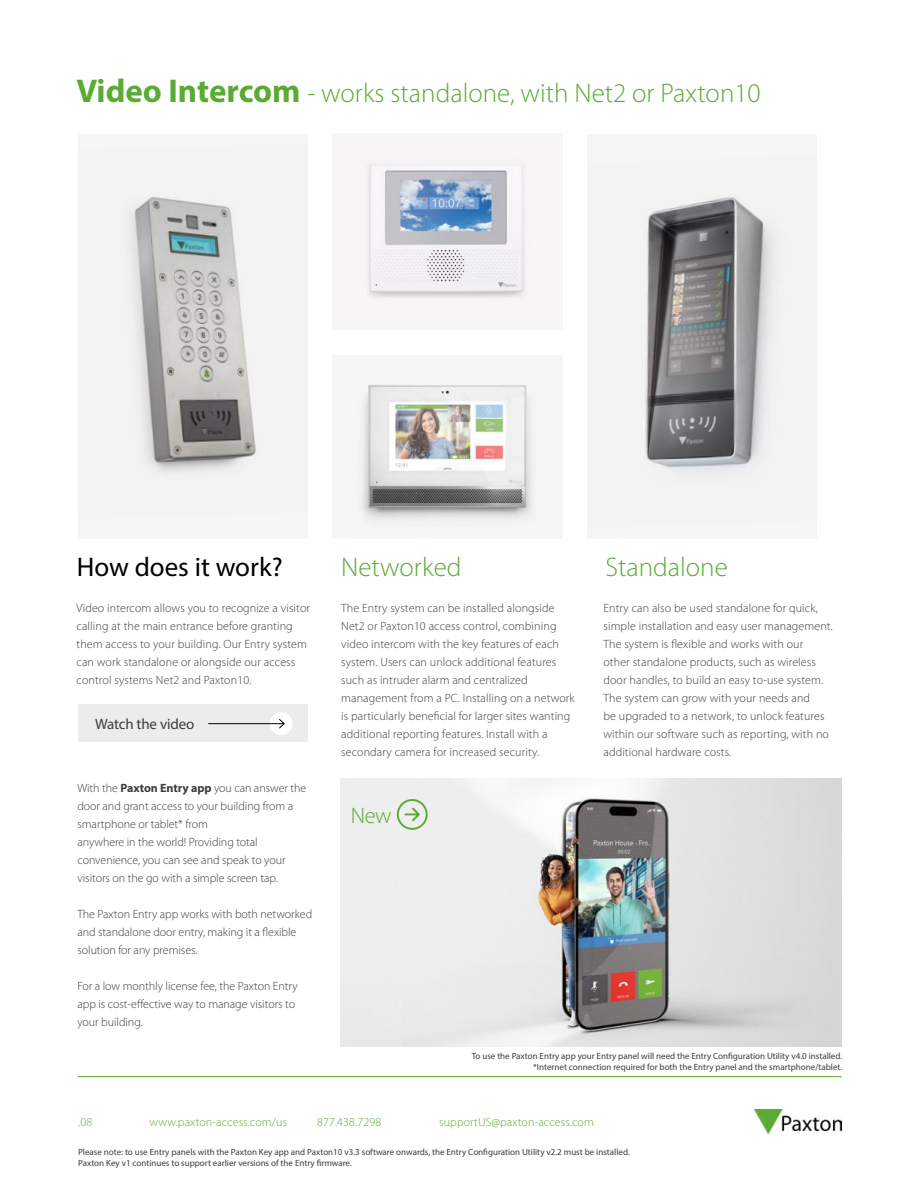
<style>
.page{position:relative;width:918px;height:1188px;background:#fff}
.page>*{position:absolute;margin:0;border:0;box-sizing:border-box;transform-origin:0 0}
.t1{font:300 27px "Myriad Pro";color:#5aab33}
.t2{font:27px "Myriad Pro";color:#000}
.t3{font:300 22.5px "Myriad Pro";color:#5aab33}
.t4{font:15px "Myriad Pro";letter-spacing:-.01em;color:#3c3c3b}
.t5{font:300 12px/18px "Myriad Pro";letter-spacing:.01em;color:#3c3c3b}
.t6{font:300 12px "Myriad Pro";letter-spacing:.01em;color:#5aab33}
.t7{font:9px/10.8px "Myriad Pro";color:#3c3c3b}
.s1{font-weight:700;font-size:33px}
.s2{font-weight:700}
</style>
<div class="page">
<hr style="left:78px;top:1076px;width:763px;height:1px;background:#5aab33">
<img style="left:754px;top:1109px;width:87px;height:25px">
<hr style="left:917px;top:0;width:1px;height:1188px;background:#5aab33">
<img style="left:340px;top:778px;width:501px;height:269px">
<svg style="left:397px;top:799px;width:31px;height:31px"></svg>
<div style="left:588px;top:134px;width:229px;height:405px;background:#f5f5f5"></div>
<img style="left:645px;top:197px;width:129px;height:276px">
<div style="left:78px;top:134px;width:229px;height:405px;background:#f5f5f5"></div>
<img style="left:129px;top:196px;width:127px;height:277px">
<img style="left:362px;top:157px;width:169px;height:146px">
<img style="left:356px;top:379px;width:181px;height:151px">
<div style="left:78px;top:705px;width:230px;height:37px;background:#ececec"></div>
<div style="left:270px;top:712px;width:23px;height:23px;background:#fff;border-radius:50%"></div>
<hr style="left:208px;top:723px;width:76px;height:1px;background:#000">
<svg style="left:279px;top:719px;width:6px;height:10px"></svg>
<h1 class="t1" style="left:77px;top:77px;width:686px"><span class="s1">Video Intercom</span> - works standalone, with Net2 or Paxton10</h1>
<h1 class="t2" style="left:77px;top:551px;width:207px">How does it work?</h1>
<p class="t5" style="left:77px;top:599px;width:235px">Video intercom allows you to recognize a visitor calling at the main entrance before granting them access to your building. Our Entry system can work standalone or alongside our access control systems Net2 and Paxton10.</p>
<p class="t4" style="left:95px;top:715px;width:101px">Watch the video</p>
<p class="t5" style="left:77px;top:779px;width:230px">With the <span class="s2">Paxton Entry app</span> you can answer the door and grant access to your building from a smartphone or tablet* from<br>anywhere in the world! Providing total convenience, you can see and speak to your visitors on the go with a simple screen tap.</p>
<p class="t5" style="left:77px;top:905px;width:236px">The Paxton Entry app works with both networked and standalone door entry, making it a flexible solution for any premises.</p>
<p class="t5" style="left:77px;top:977px;width:222px">For a low monthly license fee, the Paxton Entry app is cost-effective way to manage visitors to your building.</p>
<h1 class="t1" style="left:341px;top:551px;width:122px">Networked</h1>
<h1 class="t1" style="left:606px;top:551px;width:124px">Standalone</h1>
<p class="t5" style="left:341px;top:599px;width:235px">The Entry system can be installed alongside Net2 or Paxton10 access control, combining video intercom with the key features of each system. Users can unlock additional features such as intruder alarm and centralized management from a PC. Installing on a network is particularly beneficial for larger sites wanting additional reporting features. Install with a secondary camera for increased security.</p>
<p class="t5" style="left:603px;top:599px;width:231px">Entry can also be used standalone for quick, simple installation and easy user management.<br>The system is flexible and works with our<br>other standalone products, such as wireless door handles, to build an easy to-use system.<br>The system can grow with your needs and<br>be upgraded to a network, to unlock features within our software such as reporting, with no additional hardware costs.</p>
<h2 class="t3" style="left:351px;top:802px;width:42px">New</h2>
<p class="t7" style="left:472px;top:1050px;width:372px;text-align:right">To use the Paxton Entry app your Entry panel will need the Entry Configuration Utility v4.0 installed. *Internet connection required for both the Entry panel and the smartphone/tablet.</p>
<p class="t6" style="left:78px;top:1115px;width:16px">.08</p>
<p class="t6" style="left:150px;top:1115px;width:139px">www.paxton-access.com/us</p>
<p class="t6" style="left:317px;top:1115px;width:66px">877.438.7298</p>
<p class="t6" style="left:439px;top:1115px;width:156px">supportUS@paxton-access.com</p>
<p class="t7" style="left:78px;top:1146px;width:553px">Please note: to use Entry panels with the Paxton Key app and Paxton10 v3.3 software onwards, the Entry Configuration Utility v2.2 must be installed.<br>Paxton Key v1 continues to support earlier versions of the Entry firmware.</p>
</div>
